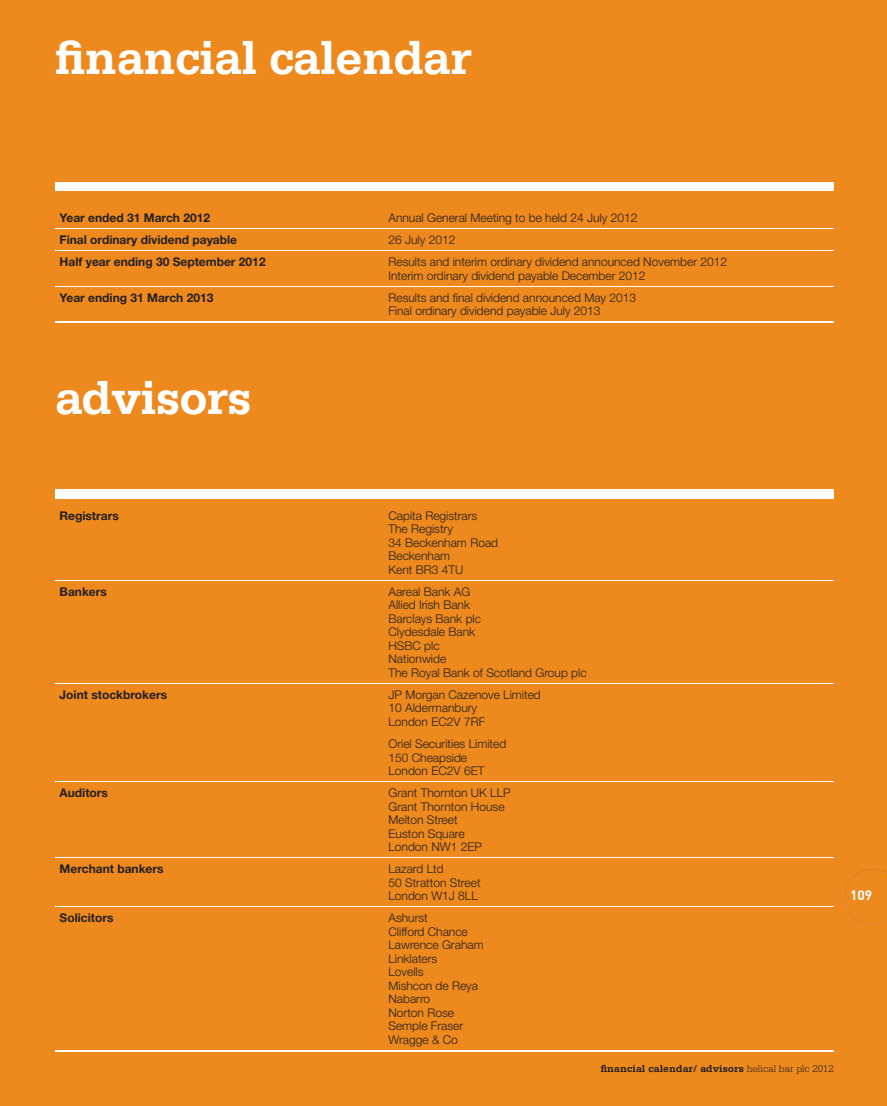
<style>
.page{position:relative;width:887px;height:1106px;background:#ed891d}
.page>*{position:absolute;margin:0;border:0;box-sizing:border-box;transform-origin:0 0}
.t1{font:700 49.5px "Serifa";letter-spacing:-.02em;color:#fff}
.t2{font:700 13.5px "DIN";color:#fff}
.t3{font:300 12px/13.5px "Helvetica Neue LT";color:#231f20}
.t4{font:700 12px "Helvetica Neue LT";color:#231f20}
.t5{font:700 10.5px "Serifa";letter-spacing:.005em;color:#231f20}
.s1{font-weight:300}
</style>
<div class="page">
<img style="left:845px;top:869px;width:42px;height:56px">
<hr style="left:55px;top:228px;width:778px;height:1px;background:#fff">
<hr style="left:55px;top:250px;width:778px;height:1px;background:#fff">
<hr style="left:55px;top:286px;width:778px;height:1px;background:#fff">
<hr style="left:55px;top:321px;width:778px;height:2px;background:#fff">
<hr style="left:55px;top:580px;width:778px;height:1px;background:#fff">
<hr style="left:55px;top:683px;width:778px;height:1px;background:#fff">
<hr style="left:55px;top:781px;width:778px;height:1px;background:#fff">
<hr style="left:55px;top:857px;width:778px;height:1px;background:#fff">
<hr style="left:55px;top:906px;width:778px;height:1px;background:#fff">
<hr style="left:55px;top:1050px;width:778px;height:1px;background:#fff">
<div style="left:55px;top:182px;width:778px;height:9px;background:#fff"></div>
<div style="left:55px;top:489px;width:778px;height:9px;background:#fff"></div>
<h1 class="t1" style="left:55px;top:28px;width:418px">financial calendar</h1>
<p class="t4" style="left:60px;top:210px;width:152px">Year ended 31 March 2012</p>
<p class="t3" style="left:388px;top:211px;width:250px">Annual General Meeting to be held 24 July 2012</p>
<p class="t4" style="left:60px;top:232px;width:179px">Final ordinary dividend payable</p>
<p class="t3" style="left:388px;top:233px;width:68px">26 July 2012</p>
<p class="t4" style="left:60px;top:254px;width:208px">Half year ending 30 September 2012</p>
<p class="t3" style="left:388px;top:255px;width:340px">Results and interim ordinary dividend announced November 2012<br>Interim ordinary dividend payable December 2012</p>
<p class="t4" style="left:60px;top:290px;width:155px">Year ending 31 March 2013</p>
<p class="t3" style="left:388px;top:290px;width:249px">Results and final dividend announced May 2013<br>Final ordinary dividend payable July 2013</p>
<h1 class="t1" style="left:55px;top:368px;width:198px">advisors</h1>
<p class="t4" style="left:60px;top:508px;width:61px">Registrars</p>
<p class="t3" style="left:388px;top:508px;width:111px">Capita Registrars<br>The Registry<br>34 Beckenham Road<br>Beckenham<br>Kent BR3 4TU</p>
<p class="t4" style="left:60px;top:584px;width:49px">Bankers</p>
<p class="t3" style="left:388px;top:584px;width:200px">Aareal Bank AG<br>Allied Irish Bank<br>Barclays Bank plc<br>Clydesdale Bank<br>HSBC plc<br>Nationwide<br>The Royal Bank of Scotland Group plc</p>
<p class="t4" style="left:60px;top:687px;width:109px">Joint stockbrokers</p>
<p class="t3" style="left:388px;top:687px;width:154px">JP Morgan Cazenove Limited<br>10 Aldermanbury<br>London EC2V 7RF</p>
<p class="t3" style="left:388px;top:736px;width:119px">Oriel Securities Limited<br>150 Cheapside<br>London EC2V 6ET</p>
<p class="t4" style="left:60px;top:785px;width:50px">Auditors</p>
<p class="t3" style="left:388px;top:785px;width:124px">Grant Thornton UK LLP<br>Grant Thornton House<br>Melton Street<br>Euston Square<br>London NW1 2EP</p>
<p class="t4" style="left:60px;top:861px;width:106px">Merchant bankers</p>
<p class="t3" style="left:388px;top:861px;width:94px">Lazard Ltd<br>50 Stratton Street<br>London W1J 8LL</p>
<p class="t4" style="left:60px;top:910px;width:55px">Solicitors</p>
<p class="t3" style="left:388px;top:910px;width:97px">Ashurst<br>Clifford Chance<br>Lawrence Graham<br>Linklaters<br>Lovells<br>Mishcon de Reya<br>Nabarro<br>Norton Rose<br>Semple Fraser<br>Wragge &amp; Co</p>
<p class="t5" style="left:600px;top:1062px;width:234px">financial calendar/ advisors <span class="s1">helical bar plc 2012</span></p>
<p class="t2" style="left:850px;top:886px;width:23px">109</p>
</div>
